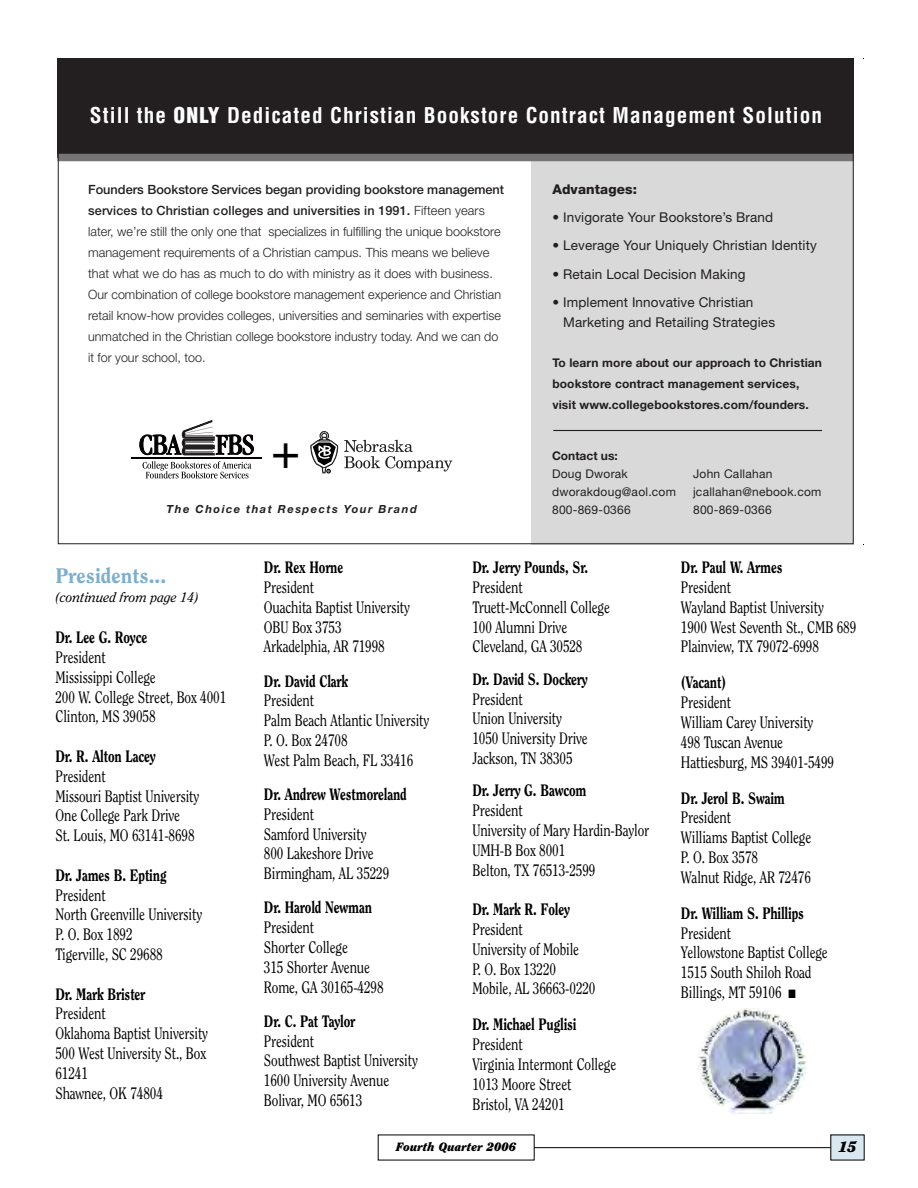
<style>
.page{position:relative;width:918px;height:1188px;background:#fff}
.page>*{position:absolute;margin:0;border:0;box-sizing:border-box;transform-origin:0 0}
.t1{font:48.75px "Helvetica+YXOUDD";color:#000}
.t2{font:21.15px "Helvetica Condensed Bold+CCXQXX";letter-spacing:.05em;color:#fff}
.t3{font:800 21px "Clearface";color:#7caece}
.t4{font:16.5px/19.8px "Clearface";letter-spacing:-.01em;color:#000;scale:.8 1}
.t5{font:800 16.5px "Clearface";letter-spacing:-.01em;color:#000;scale:.8 1}
.t6{font:italic 900 15px "Clearface";color:#000}
.t7{font:13.5px/19.5px "Helvetica Neue Roman+IPYILA";letter-spacing:.01em;color:#231f20}
.t8{font:italic 13.5px "Clearface";color:#000}
.t9{font:13.5px "Helvetica Neue Heavy+AQZHHZ";letter-spacing:.01em;color:#231f20}
.t10{font:12.75px/21px "Helvetica Neue Light+GYXUCA";color:#231f20}
.t11{font:12.75px/21px "Helvetica Neue Medium+NYHQYB";color:#231f20}
.t12{font:12px/21px "Helvetica Neue Bold+IPLTBB";letter-spacing:.01em;color:#231f20}
.t13{font:12px "Helvetica Neue Roman+IPYILA";letter-spacing:.02em;color:#231f20}
.t14{font:italic 900 12px "Clearface";color:#000}
.t15{font:11.1px "Helvetica Neue Bold Italic+MIIJYF";letter-spacing:.13em;color:#231f20}
.s1{font-family:"Helvetica Condensed Black+PELMOE"}
.s2{font-family:"Helvetica Neue Light+GYXUCA"}
</style>
<div class="page">
<div style="left:831px;top:1135px;width:33px;height:25px;background:#d8e7f0"></div>
<hr style="left:525px;top:1147px;width:306px;height:1px;background:#000">
<div style="left:378px;top:1135px;width:156px;height:25px;background:#fff"></div>
<div style="left:531px;top:159px;width:323px;height:385px;background:#d9d9d9"></div>
<div style="left:57px;top:58px;width:797px;height:100px;background:#231f20"></div>
<hr style="left:132px;top:457px;width:130px;height:2px;background:#000">
<svg style="left:139px;top:421px;width:115px;height:58px"></svg>
<svg style="left:344px;top:440px;width:108px;height:32px"></svg>
<svg style="left:310px;top:431px;width:28px;height:43px"></svg>
<div style="left:57px;top:154px;width:797px;height:7px;background:#757575"></div>
<hr style="left:553px;top:430px;width:269px;height:1px;background:#231f20">
<img style="left:698px;top:1008px;width:107px;height:105px">
<p class="t2" style="left:90px;top:107px;width:733px">Still the <span class="s1">ONLY</span> Dedicated Christian Bookstore Contract Management Solution</p>
<p class="t11" style="left:88px;top:180px;width:418px">Founders Bookstore Services began providing bookstore management services to Christian colleges and universities in 1991. <span class="s2">Fifteen years</span></p>
<p class="t10" style="left:88px;top:222px;width:414px">later, we’re still the only one that specializes in fulfilling the unique bookstore management requirements of a Christian campus. This means we believe that what we do has as much to do with ministry as it does with business.<br>Our combination of college bookstore management experience and Christian retail know-how provides colleges, universities and seminaries with expertise unmatched in the Christian college bookstore industry today. And we can do it for your school, too.</p>
<h1 class="t1" style="left:272px;top:433px;width:30px">+</h1>
<p class="t15" style="left:167px;top:505px;width:252px">The Choice that Respects Your Brand</p>
<p class="t9" style="left:552px;top:184px;width:86px">Advantages:</p>
<p class="t7" style="left:552px;top:209px;width:222px">• Invigorate Your Bookstore’s Brand</p>
<p class="t7" style="left:552px;top:237px;width:266px">• Leverage Your Uniquely Christian Identity</p>
<p class="t7" style="left:552px;top:266px;width:195px">• Retain Local Decision Making</p>
<p class="t7" style="left:563px;top:294px;width:213px;text-indent:-11px">• Implement Innovative Christian<br>Marketing and Retailing Strategies</p>
<p class="t12" style="left:552px;top:353px;width:271px">To learn more about our approach to Christian bookstore contract management services, visit www.collegebookstores.com/founders.</p>
<p class="t12" style="left:552px;top:447px;width:67px">Contact us:</p>
<p class="t13" style="left:552px;top:470px;width:77px">Doug Dworak</p>
<p class="t13" style="left:693px;top:470px;width:81px">John Callahan</p>
<p class="t13" style="left:552px;top:488px;width:125px">dworakdoug@aol.com</p>
<p class="t13" style="left:693px;top:488px;width:130px">jcallahan@nebook.com</p>
<p class="t13" style="left:552px;top:506px;width:80px">800-869-0366</p>
<p class="t13" style="left:693px;top:506px;width:80px">800-869-0366</p>
<p class="t3" style="left:56px;top:567px;width:112px">Presidents...</p>
<p class="t8" style="left:56px;top:592px;width:145px">(continued from page 14)</p>
<p class="t5" style="left:56px;top:631px;width:116px">Dr. Lee G. Royce</p>
<p class="t4" style="left:56px;top:648px;width:215px">President<br>Mississippi College<br>200 W. College Street, Box 4001<br>Clinton, MS 39058</p>
<p class="t5" style="left:56px;top:749px;width:127px">Dr. R. Alton Lacey</p>
<p class="t4" style="left:56px;top:767px;width:181px">President<br>Missouri Baptist University<br>One College Park Drive<br>St. Louis, MO 63141-8698</p>
<p class="t5" style="left:56px;top:868px;width:140px">Dr. James B. Epting</p>
<p class="t4" style="left:56px;top:886px;width:185px">President<br>North Greenville University<br>P. O. Box 1892<br>Tigerville, SC 29688</p>
<p class="t5" style="left:56px;top:987px;width:114px">Dr. Mark Brister</p>
<p class="t4" style="left:56px;top:1005px;width:192px">President<br>Oklahoma Baptist University<br>500 West University St., Box<br>61241<br>Shawnee, OK 74804</p>
<p class="t5" style="left:264px;top:561px;width:101px">Dr. Rex Horne</p>
<p class="t4" style="left:264px;top:578px;width:184px">President<br>Ouachita Baptist University<br>OBU Box 3753<br>Arkadelphia, AR 71998</p>
<p class="t5" style="left:264px;top:674px;width:107px">Dr. David Clark</p>
<p class="t4" style="left:264px;top:692px;width:208px">President<br>Palm Beach Atlantic University<br>P. O. Box 24708<br>West Palm Beach, FL 33416</p>
<p class="t5" style="left:264px;top:787px;width:180px">Dr. Andrew Westmoreland</p>
<p class="t4" style="left:264px;top:805px;width:158px">President<br>Samford University<br>800 Lakeshore Drive<br>Birmingham, AL 35229</p>
<p class="t5" style="left:264px;top:901px;width:137px">Dr. Harold Newman</p>
<p class="t4" style="left:264px;top:919px;width:151px">President<br>Shorter College<br>315 Shorter Avenue<br>Rome, GA 30165-4298</p>
<p class="t5" style="left:264px;top:1014px;width:116px">Dr. C. Pat Taylor</p>
<p class="t4" style="left:264px;top:1032px;width:194px">President<br>Southwest Baptist University<br>1600 University Avenue<br>Bolivar, MO 65613</p>
<p class="t5" style="left:472px;top:561px;width:146px">Dr. Jerry Pounds, Sr.</p>
<p class="t4" style="left:472px;top:578px;width:173px">President<br>Truett-McConnell College<br>100 Alumni Drive<br>Cleveland, GA 30528</p>
<p class="t5" style="left:472px;top:672px;width:146px">Dr. David S. Dockery</p>
<p class="t4" style="left:472px;top:690px;width:146px">President<br>Union University<br>1050 University Drive<br>Jackson, TN 38305</p>
<p class="t5" style="left:472px;top:784px;width:144px">Dr. Jerry G. Bawcom</p>
<p class="t4" style="left:472px;top:802px;width:223px">President<br>University of Mary Hardin-Baylor<br>UMH-B Box 8001<br>Belton, TX 76513-2599</p>
<p class="t5" style="left:472px;top:903px;width:123px">Dr. Mark R. Foley</p>
<p class="t4" style="left:472px;top:920px;width:155px">President<br>University of Mobile<br>P. O. Box 13220<br>Mobile, AL 36663-0220</p>
<p class="t5" style="left:472px;top:1018px;width:132px">Dr. Michael Puglisi</p>
<p class="t4" style="left:472px;top:1036px;width:181px">President<br>Virginia Intermont College<br>1013 Moore Street<br>Bristol, VA 24201</p>
<p class="t5" style="left:681px;top:561px;width:129px">Dr. Paul W. Armes</p>
<p class="t4" style="left:681px;top:578px;width:221px">President<br>Wayland Baptist University<br>1900 West Seventh St., CMB 689<br>Plainview, TX 79072-6998</p>
<p class="t5" style="left:681px;top:676px;width:58px">(Vacant)</p>
<p class="t4" style="left:681px;top:694px;width:193px">President<br>William Carey University<br>498 Tuscan Avenue<br>Hattiesburg, MS 39401-5499</p>
<p class="t5" style="left:681px;top:791px;width:131px">Dr. Jerol B. Swaim</p>
<p class="t4" style="left:681px;top:809px;width:164px">President<br>Williams Baptist College<br>P. O. Box 3578<br>Walnut Ridge, AR 72476</p>
<p class="t5" style="left:681px;top:906px;width:155px">Dr. William S. Phillips</p>
<p class="t4" style="left:681px;top:924px;width:185px">President<br>Yellowstone Baptist College<br>1515 South Shiloh Road<br>Billings, MT 59106 ■</p>
<p class="t14" style="left:396px;top:1142px;width:122px">Fourth Quarter 2006</p>
<p class="t6" style="left:838px;top:1140px;width:20px">15</p>
</div>
